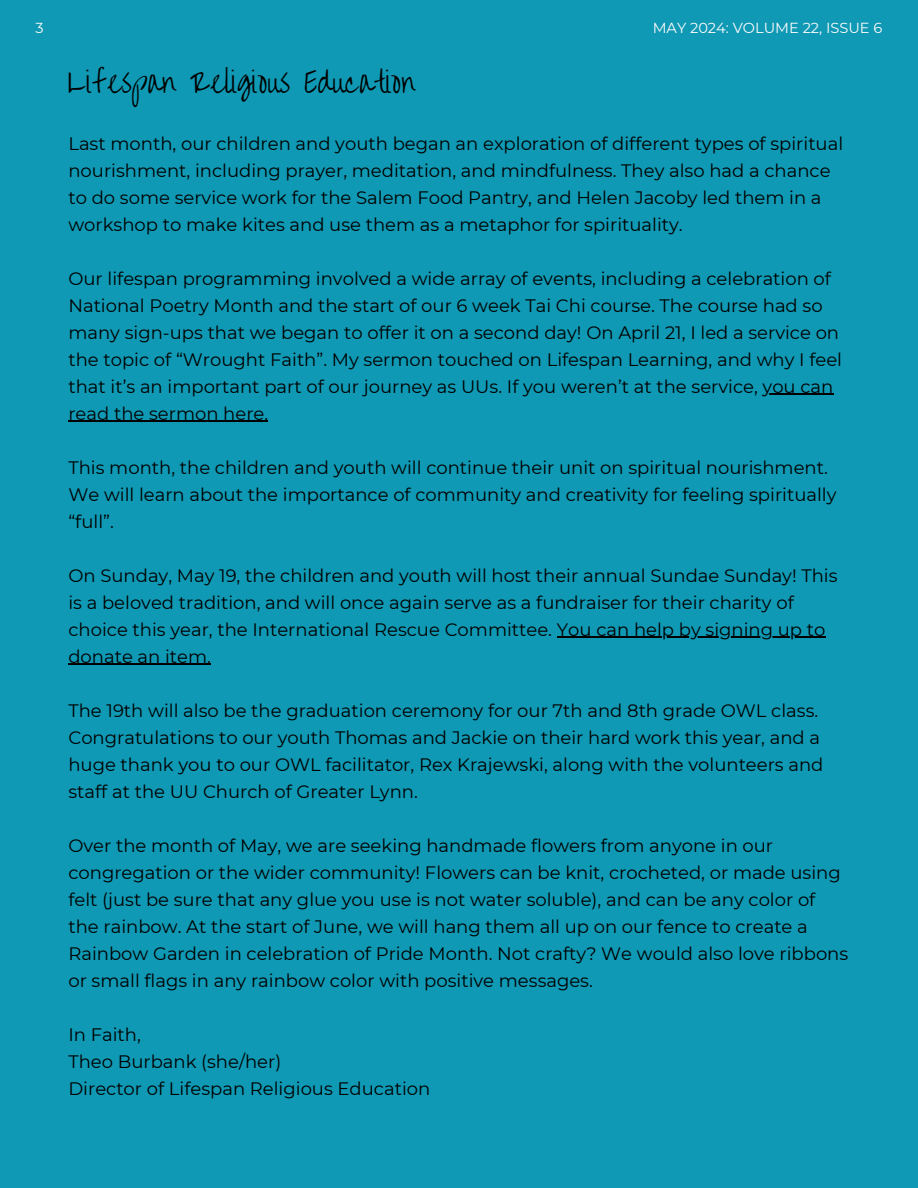
<style>
.page{position:relative;width:918px;height:1188px;background:#0f99b4}
.page>*{position:absolute;margin:0;border:0;box-sizing:border-box;transform-origin:0 0}
.t1{font:28.5px "Overthe Rainbow";color:#000}
.t2{font:18px/27px "Montserrat";color:#000}
.t3{font:14.55px "Montserrat";color:#fdfbfc}
.t4{font:14.4px "Montserrat";color:#fdfbfc}
</style>
<div class="page">
<hr style="left:763px;top:394px;width:70px;height:1px;background:#000">
<hr style="left:68px;top:421px;width:200px;height:1px;background:#000">
<hr style="left:557px;top:637px;width:268px;height:1px;background:#000">
<hr style="left:68px;top:664px;width:143px;height:1px;background:#000">
<h2 class="t4" style="left:36px;top:19px;width:10px">3</h2>
<h2 class="t3" style="left:653px;top:19px;width:231px">MAY 2024: VOLUME 22, ISSUE 6</h2>
<p class="t1" style="left:68px;top:67px;width:348px">Lifespan Religious Education</p>
<p class="t2" style="left:68px;top:130px;width:776px">Last month, our children and youth began an exploration of different types of spiritual nourishment, including prayer, meditation, and mindfulness. They also had a chance to do some service work for the Salem Food Pantry, and Helen Jacoby led them in a workshop to make kites and use them as a metaphor for spirituality.</p>
<h1 class="t2" style="left:68px;top:265px;width:775px">Our lifespan programming involved a wide array of events, including a celebration of National Poetry Month and the start of our 6 week Tai Chi course. The course had so many sign-ups that we began to offer it on a second day! On April 21, I led a service on the topic of “Wrought Faith”. My sermon touched on Lifespan Learning, and why I feel that it’s an important part of our journey as UUs. If you weren’t at the service, you can</h1>
<h2 class="t2" style="left:68px;top:400px;width:201px">read the sermon here.</h2>
<h2 class="t2" style="left:68px;top:454px;width:770px">This month, the children and youth will continue their unit on spiritual nourishment.<br>We will learn about the importance of community and creativity for feeling spiritually “full”.</h2>
<h2 class="t2" style="left:68px;top:562px;width:771px">On Sunday, May 19, the children and youth will host their annual Sundae Sunday! This is a beloved tradition, and will once again serve as a fundraiser for their charity of</h2>
<h2 class="t2" style="left:68px;top:616px;width:759px">choice this year, the International Rescue Committee. You can help by signing up to</h2>
<h2 class="t2" style="left:68px;top:643px;width:144px">donate an item.</h2>
<h2 class="t2" style="left:68px;top:697px;width:757px">The 19th will also be the graduation ceremony for our 7th and 8th grade OWL class.<br>Congratulations to our youth Thomas and Jackie on their hard work this year, and a huge thank you to our OWL facilitator, Rex Krajewski, along with the volunteers and</h2>
<h2 class="t2" style="left:68px;top:778px;width:351px">staff at the UU Church of Greater Lynn.</h2>
<h2 class="t2" style="left:68px;top:832px;width:774px">Over the month of May, we are seeking handmade flowers from anyone in our congregation or the wider community! Flowers can be knit, crocheted, or made using felt (just be sure that any glue you use is not water soluble), and can be any color of</h2>
<h2 class="t2" style="left:68px;top:913px;width:781px">the rainbow. At the start of June, we will hang them all up on our fence to create a<br>Rainbow Garden in celebration of Pride Month. Not crafty? We would also love ribbons or small flags in any rainbow color with positive messages.</h2>
<h2 class="t2" style="left:68px;top:1021px;width:363px">In Faith,<br>Theo Burbank (she/her)<br>Director of Lifespan Religious Education</h2>
</div>
